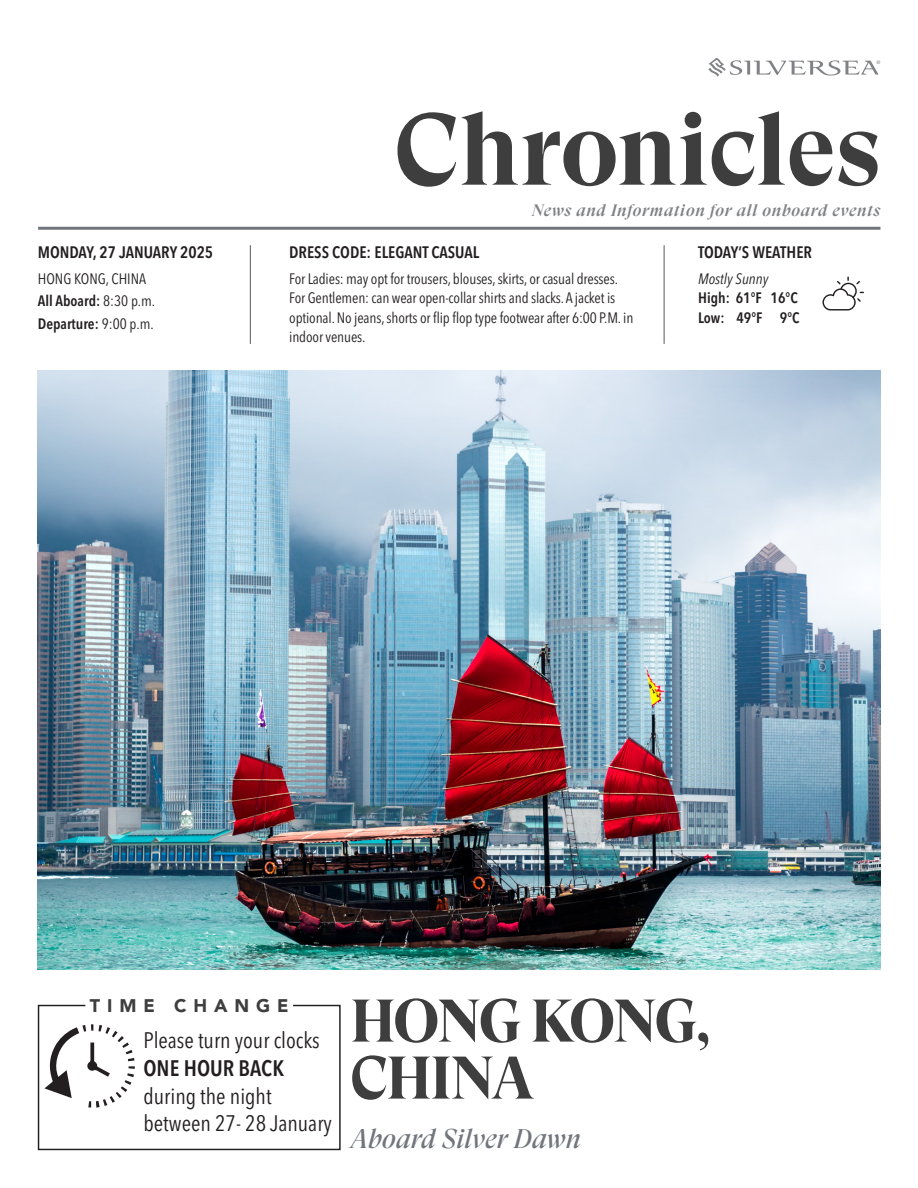
<style>
.page{position:relative;width:918px;height:1188px;background:#fff}
.page>*{position:absolute;margin:0;border:0;box-sizing:border-box;transform-origin:0 0}
.t1{font:700 100.5px "GT Super Display";color:#3e3e3f}
.t2{font:700 60px/57px "GT Super Display";letter-spacing:-.035em;color:#3e3e3f}
.t3{font:italic 27px "GT Super Display";color:#72767c}
.t4{font:condensed 22.35px/27.6px "Avenir Next LT Pro";color:#231f20}
.t5{font:900 18.15px "Avenir LT Std";letter-spacing:.38em;color:#3e3e3f}
.t6{font:600 condensed 16.5px "Avenir Next LT Pro";color:#231f20}
.t7{font:italic 500 16.5px "GT Super Display";letter-spacing:.04em;color:#808285}
.t8{font:condensed 15px/19.5px "Avenir Next LT Pro";letter-spacing:-.01em;color:#231f20}
.t9{font:600 condensed 15px "Avenir Next LT Pro";color:#231f20}
.t10{font:italic condensed 15px "Avenir Next LT Pro";color:#231f20}
.s1{font-weight:400}
.s2{font-weight:600}
</style>
<div class="page">
<img style="left:38px;top:370px;width:842px;height:600px">
<svg style="left:708px;top:58px;width:172px;height:19px"></svg>
<hr style="left:38px;top:227px;width:842px;height:3px;background:#72767c">
<hr style="left:250px;top:245px;width:1px;height:99px;background:#57585a">
<hr style="left:664px;top:245px;width:1px;height:99px;background:#57585a">
<svg style="left:822px;top:277px;width:42px;height:34px"></svg>
<div style="left:38px;top:1005px;width:303px;height:145px;border:1px solid #231f20"></div>
<div style="left:86px;top:997px;width:206px;height:20px;background:#fff"></div>
<svg style="left:45px;top:1024px;width:90px;height:84px"></svg>
<p class="t6" style="left:38px;top:242px;width:177px">MONDAY, 27 JANUARY 2025</p>
<p class="t8" style="left:38px;top:269px;width:110px">HONG KONG, CHINA</p>
<p class="t9" style="left:38px;top:292px;width:119px">All Aboard: <span class="s1">8:30 p.m.</span></p>
<p class="t9" style="left:38px;top:315px;width:117px">Departure: <span class="s1">9:00 p.m.</span></p>
<p class="t1" style="left:394px;top:97px;width:488px">Chronicles</p>
<p class="t7" style="left:532px;top:202px;width:350px">News and Information for all onboard events</p>
<p class="t6" style="left:289px;top:242px;width:192px">DRESS CODE: ELEGANT CASUAL</p>
<p class="t8" style="left:289px;top:269px;width:330px">For Ladies: may opt for trousers, blouses, skirts, or casual dresses.</p>
<p class="t8" style="left:289px;top:288px;width:346px">For Gentlemen: can wear open-collar shirts and slacks. A jacket is optional. No jeans, shorts or flip flop type footwear after 6:00 P.M. in indoor venues.</p>
<p class="t6" style="left:698px;top:242px;width:115px">TODAY’S WEATHER</p>
<p class="t10" style="left:698px;top:270px;width:72px">Mostly Sunny</p>
<p class="t9" style="left:698px;top:289px;width:101px">High: 61°F 16°C</p>
<p class="t9" style="left:698px;top:309px;width:103px">Low: 49°F 9°C</p>
<p class="t5" style="left:90px;top:994px;width:200px">TIME CHANGE</p>
<p class="t4" style="left:143px;top:1027px;width:190px">Please turn your clocks<br><span class="s2">ONE HOUR BACK </span>during the night between 27- 28 January</p>
<p class="t2" style="left:350px;top:994px;width:362px">HONG KONG,<br>CHINA</p>
<p class="t3" style="left:350px;top:1125px;width:233px">Aboard Silver Dawn</p>
</div>
